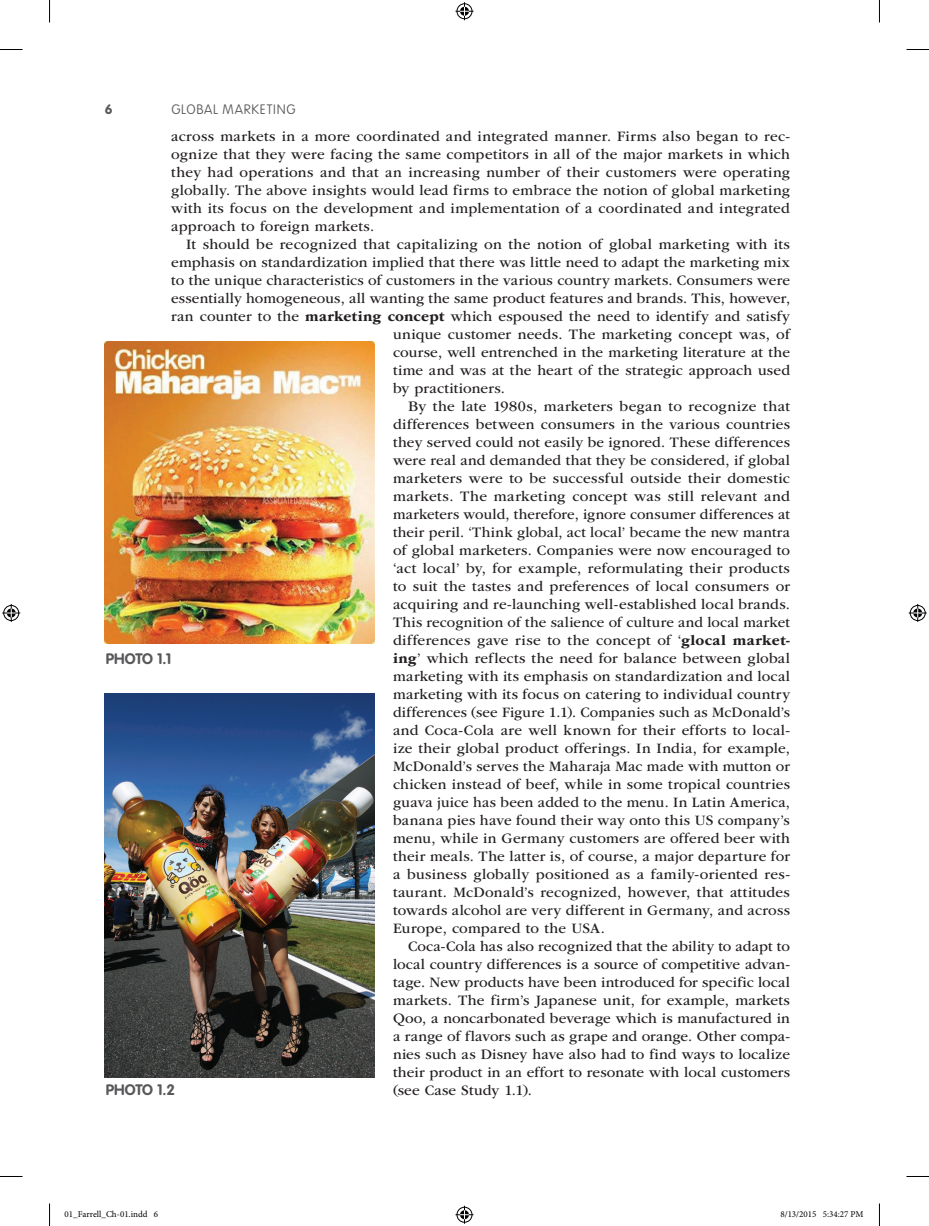
<style>
.page{position:relative;width:929px;height:1226px;background:#fff}
.page>*{position:absolute;margin:0;border:0;box-sizing:border-box;transform-origin:0 0}
.TEXT_IND{font:15px/18px "ITC Garamond Std";letter-spacing:.015em;color:#231f20;text-align:justify}
.FIGURE_CAPTION{font:700 15px "VAG Rounded Std";letter-spacing:-.01em;color:#57585a}
.t1{font:100 13.5px "VAG Rounded Std";letter-spacing:.055em;color:#57585a}
.t2{font:700 13.5px "VAG Rounded Std";color:#57585a}
.t3{font:9px "Minion Pro";color:#000}
.s1{font-weight:700}
</style>
<div class="page">
<img style="left:105px;top:342px;width:270px;height:301px">
<img style="left:105px;top:694px;width:270px;height:383px">
<svg style="left:0;top:49px;width:22px;height:1px"></svg>
<svg style="left:906px;top:49px;width:22px;height:1px"></svg>
<svg style="left:0;top:1176px;width:22px;height:1px"></svg>
<svg style="left:906px;top:1176px;width:22px;height:1px"></svg>
<svg style="left:49px;top:0;width:1px;height:22px"></svg>
<svg style="left:49px;top:1203px;width:1px;height:23px"></svg>
<svg style="left:878px;top:0;width:1px;height:22px"></svg>
<svg style="left:878px;top:1204px;width:1px;height:22px"></svg>
<svg style="left:455px;top:2px;width:18px;height:18px"></svg>
<svg style="left:455px;top:1206px;width:18px;height:18px"></svg>
<svg style="left:2px;top:604px;width:18px;height:18px"></svg>
<svg style="left:908px;top:604px;width:18px;height:18px"></svg>
<p class="t2" style="left:105px;top:101px;width:9px">6</p>
<p class="t1" style="left:171px;top:101px;width:126px">GLOBAL MARKETING</p>
<p class="TEXT_IND" style="left:171px;top:127px;width:620px">across markets in a more coordinated and integrated manner. Firms also began to rec&shy;ognize that they were facing the same competitors in all of the major markets in which they had operations and that an increasing number of their customers were operating globally. The above insights would lead firms to embrace the notion of global marketing with its focus on the development and implementation of a coordinated and integrated approach to foreign markets.</p>
<p class="TEXT_IND" style="left:186px;top:235px;width:605px">It should be recognized that capitalizing on the notion of global marketing with its</p>
<p class="TEXT_IND" style="left:171px;top:253px;width:620px">emphasis on standardization implied that there was little need to adapt the marketing mix</p>
<p class="TEXT_IND" style="left:171px;top:271px;width:620px">to the unique characteristics of customers in the various country markets. Consumers were</p>
<p class="TEXT_IND" style="left:171px;top:289px;width:620px">essentially homogeneous, all wanting the same product features and brands. This, however,</p>
<p class="TEXT_IND" style="left:171px;top:307px;width:620px">ran counter to the <span class="s1">marketing concept</span> which espoused the need to identify and satisfy</p>
<p class="TEXT_IND" style="left:393px;top:325px;width:398px">unique customer needs. The marketing concept was, of</p>
<p class="TEXT_IND" style="left:393px;top:343px;width:398px">course, well entrenched in the marketing literature at the</p>
<p class="TEXT_IND" style="left:393px;top:361px;width:398px">time and was at the heart of the strategic approach used</p>
<p class="TEXT_IND" style="left:393px;top:379px;width:113px">by practitioners.</p>
<p class="TEXT_IND" style="left:393px;top:397px;width:398px;text-indent:15px">By the late 1980s, marketers began to recognize that differences between consumers in the various countries they served could not easily be ignored. These differences were real and demanded that they be considered, if global marketers were to be successful outside their domestic markets. The marketing concept was still relevant and marketers would, therefore, ignore consumer differences at their peril. ‘Think global, act local’ became the new mantra of global marketers. Companies were now encouraged to ‘act local’ by, for example, reformulating their products to suit the tastes and preferences of local consumers or acquiring and re-launching well-established local brands.<br>This recognition of the salience of culture and local market differences gave rise to the concept of ‘<span class="s1">glocal market&shy;ing</span>’ which reflects the need for balance between global marketing with its emphasis on standardization and local marketing with its focus on catering to individual country differences (see Figure 1.1). Companies such as McDonald’s and Coca-Cola are well known for their efforts to local&shy;ize their global product offerings. In India, for example, McDonald’s serves the Maharaja Mac made with mutton or chicken instead of beef, while in some tropical countries guava juice has been added to the menu. In Latin America, banana pies have found their way onto this US company’s menu, while in Germany customers are offered beer with their meals. The latter is, of course, a major departure for a business globally positioned as a family-oriented res&shy;taurant. McDonald’s recognized, however, that attitudes towards alcohol are very different in Germany, and across Europe, compared to the USA.</p>
<p class="TEXT_IND" style="left:393px;top:937px;width:398px;text-indent:15px">Coca-Cola has also recognized that the ability to adapt to local country differences is a source of competitive advan&shy;tage. New products have been introduced for specific local markets. The firm’s Japanese unit, for example, markets Qoo, a noncarbonated beverage which is manufactured in a range of flavors such as grape and orange. Other compa&shy;nies such as Disney have also had to find ways to localize their product in an effort to resonate with local customers (see Case Study 1.1).</p>
<p class="FIGURE_CAPTION" style="left:106px;top:650px;width:67px">PHOTO 1.1</p>
<p class="FIGURE_CAPTION" style="left:106px;top:1081px;width:71px">PHOTO 1.2</p>
<p class="t3" style="left:64px;top:1208px;width:95px">01_Farrell_Ch-01.indd 6</p>
<p class="t3" style="left:780px;top:1208px;width:85px">8/13/2015 5:34:27 PM</p>
</div>
